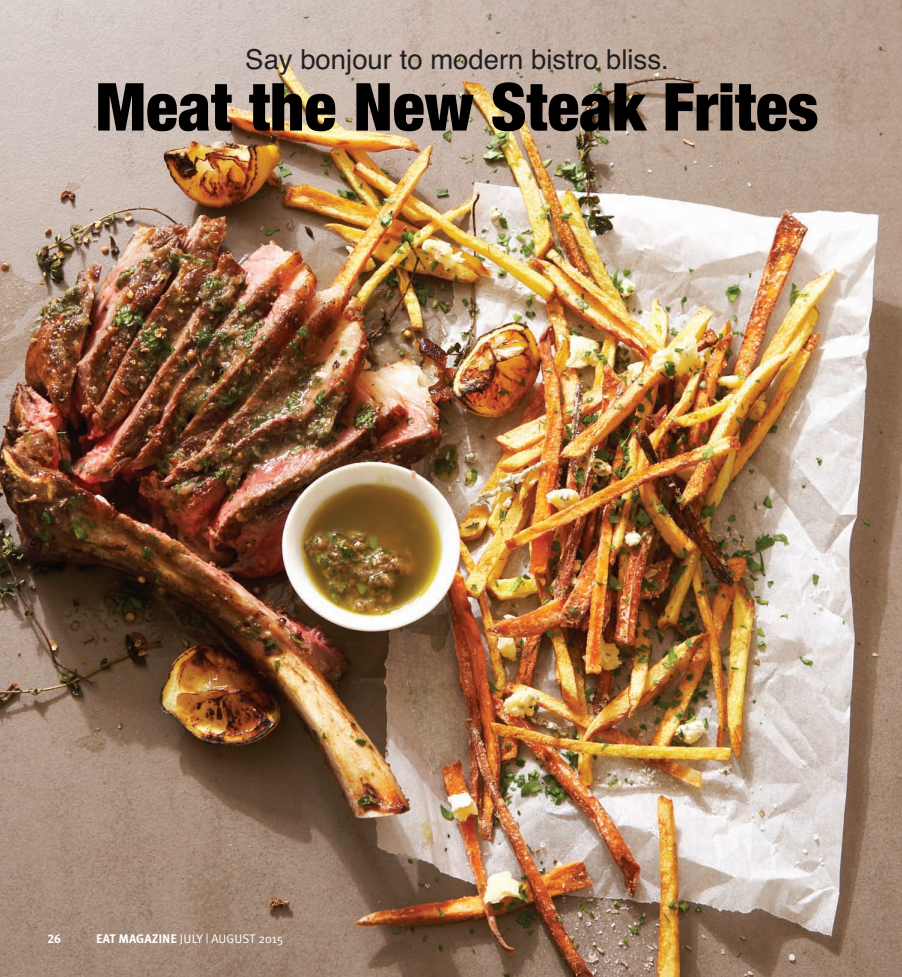
<style>
.page{position:relative;width:902px;height:977px;background:#fff}
.page>*{position:absolute;margin:0;border:0;box-sizing:border-box;transform-origin:0 0}
.t1{font:900 condensed 66.25px "Helvetica Neue";color:#000001}
.t2{font:27.5px "Helvetica";color:#231f20}
.t3{font:12.5px "Meta Plus Normal";color:#fff}
.t4{font:12.5px "Meta Plus Bold Caps";color:#fff}
.s1{font-family:"Meta Plus";font-weight:700}
</style>
<div class="page">
<img style="left:0;top:0;width:902px;height:977px">
<svg style="left:46px;top:31px;width:14px;height:14px"></svg>
<p class="t2" style="left:245px;top:44px;width:425px">Say bonjour to modern bistro bliss.</p>
<h1 class="t1" style="left:96px;top:52px;width:724px">Meat the New Steak Frites</h1>
<p class="t4" style="left:48px;top:931px;width:15px">26</p>
<p class="t3" style="left:96px;top:931px;width:189px"><span class="s1">EAT MAGAZINE</span> JULY | AUGUST 2015</p>
</div>
